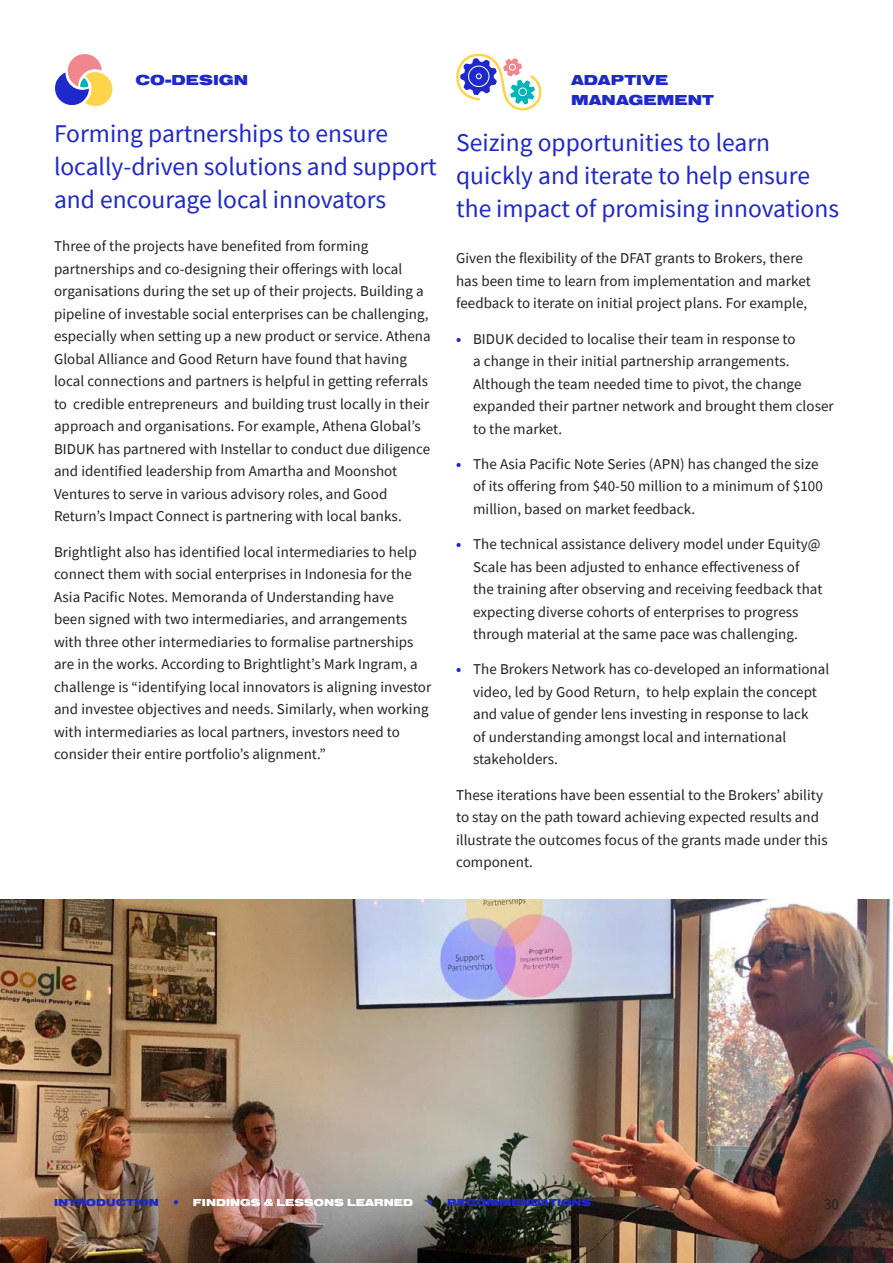
<style>
.page{position:relative;width:893px;height:1263px;background:#fff}
.page>*{position:absolute;margin:0;border:0;box-sizing:border-box;transform-origin:0 0}
.t1{font:25.5px/33px "Source Sans Pro";color:#1f28c9}
.t2{font:15px/22.5px "Source Sans Pro";letter-spacing:.005em;color:#231f20}
.t3{font:900 15px/19.5px "Nimbus San Ext";color:#1f28c9}
.t4{font:900 10.5px "Nimbus San Ext";color:#1f28c9}
.t5{font:900 10.5px "Nimbus San Ext";color:#fff}
.s1{font-weight:700;color:#1f28c9}
</style>
<div class="page">
<svg style="left:456px;top:53px;width:86px;height:58px"></svg>
<img style="left:0;top:899px;width:893px;height:364px">
<svg style="left:174px;top:1200px;width:4px;height:4px"></svg>
<svg style="left:428px;top:1200px;width:4px;height:4px"></svg>
<svg style="left:55px;top:54px;width:57px;height:52px"></svg>
<p class="t3" style="left:135px;top:70px;width:114px">CO-DESIGN</p>
<h1 class="t1" style="left:54px;top:117px;width:384px">Forming partnerships to ensure locally-driven solutions and support and encourage local innovators</h1>
<p class="t2" style="left:54px;top:235px;width:378px">Three of the projects have benefited from forming partnerships and co-designing their offerings with local organisations during the set up of their projects. Building a pipeline of investable social enterprises can be challenging, especially when setting up a new product or service. Athena Global Alliance and Good Return have found that having local connections and partners is helpful in getting referrals to credible entrepreneurs and building trust locally in their approach and organisations. For example, Athena Global’s BIDUK has partnered with Instellar to conduct due diligence and identified leadership from Amartha and Moonshot Ventures to serve in various advisory roles, and Good Return’s Impact Connect is partnering with local banks.</p>
<p class="t2" style="left:54px;top:540px;width:379px">Brightlight also has identified local intermediaries to help connect them with social enterprises in Indonesia for the Asia Pacific Notes. Memoranda of Understanding have<br>been signed with two intermediaries, and arrangements with three other intermediaries to formalise partnerships are in the works. According to Brightlight’s Mark Ingram, a challenge is “identifying local innovators is aligning investor and investee objectives and needs. Similarly, when working with intermediaries as local partners, investors need to consider their entire portfolio’s alignment.”</p>
<p class="t3" style="left:571px;top:71px;width:144px">ADAPTIVE<br>MANAGEMENT</p>
<h1 class="t1" style="left:456px;top:126px;width:384px">Seizing opportunities to learn quickly and iterate to help ensure the impact of promising innovations</h1>
<p class="t2" style="left:456px;top:247px;width:356px">Given the flexibility of the DFAT grants to Brokers, there has been time to learn from implementation and market feedback to iterate on initial project plans. For example,</p>
<p class="t2" style="left:473px;top:327px;width:362px;text-indent:-17px"><span class="s1">•</span> BIDUK decided to localise their team in response to<br>a change in their initial partnership arrangements.<br>Although the team needed time to pivot, the change expanded their partner network and brought them closer to the market.</p>
<p class="t2" style="left:473px;top:452px;width:351px;text-indent:-17px"><span class="s1">•</span> The Asia Pacific Note Series (APN) has changed the size of its offering from $40-50 million to a minimum of $100 million, based on market feedback.</p>
<p class="t2" style="left:473px;top:533px;width:351px;text-indent:-17px"><span class="s1">•</span> The technical assistance delivery model under Equity@ Scale has been adjusted to enhance effectiveness of the training after observing and receiving feedback that expecting diverse cohorts of enterprises to progress through material at the same pace was challenging.</p>
<p class="t2" style="left:473px;top:658px;width:358px;text-indent:-17px"><span class="s1">•</span> The Brokers Network has co-developed an informational video, led by Good Return, to help explain the concept and value of gender lens investing in response to lack<br>of understanding amongst local and international stakeholders.</p>
<p class="t2" style="left:456px;top:783px;width:373px">These iterations have been essential to the Brokers’ ability to stay on the path toward achieving expected results and illustrate the outcomes focus of the grants made under this component.</p>
<p class="t4" style="left:54px;top:1196px;width:106px">INTRODUCTION</p>
<p class="t5" style="left:193px;top:1196px;width:222px">FINDINGS &amp; LESSONS LEARNED</p>
<p class="t4" style="left:447px;top:1196px;width:146px">RECOMMENDATIONS</p>
<p class="t2" style="left:824px;top:1193px;width:16px">30</p>
</div>
